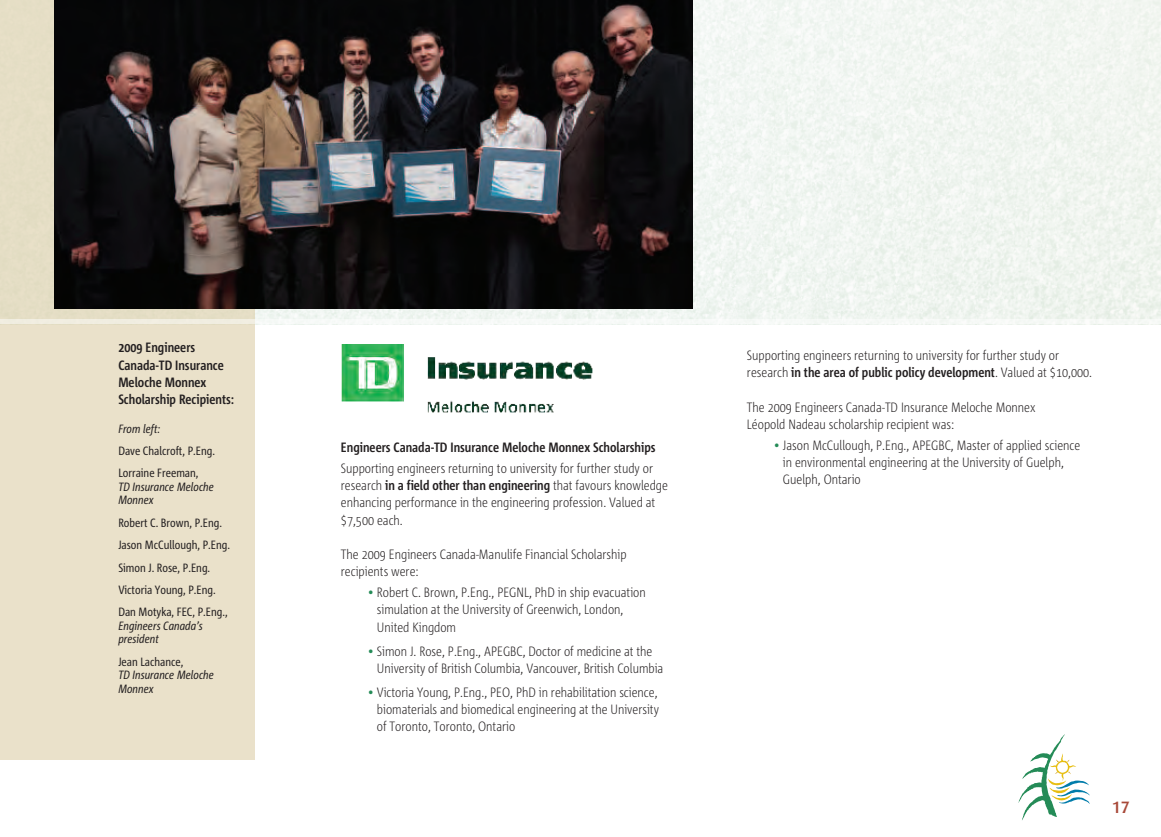
<style>
.page{position:relative;width:1161px;height:837px;background:#fff}
.page>*{position:absolute;margin:0;border:0;box-sizing:border-box;transform-origin:0 0}
.t1{font:500 16.5px "Dax";color:#a84939}
.t2{font:300 13.5px/17.2px "Corpid Cd";color:#231f20}
.t3{font:700 13.5px/17.2px "Corpid Cd";color:#231f20}
.t4{font:12px/22.4px "Corpid Cd";color:#231f20}
.t5{font:italic 12px/13.5px "Corpid Cd";color:#231f20}
.s1{font-weight:700}
.s2{color:#248b57}
</style>
<div class="page">
<div style="left:255px;top:0;width:906px;height:319px;background:#f1f6f1"></div>
<div style="left:0;top:0;width:255px;height:760px;background:#eae1ca"></div>
<svg style="left:0;top:319px;width:1161px;height:5px;fill:#f6f9f6"></svg>
<img style="left:54px;top:0;width:639px;height:308px">
<img style="left:341px;top:345px;width:252px;height:68px">
<svg style="left:1019px;top:734px;width:71px;height:86px"></svg>
<p class="t3" style="left:118px;top:339px;width:117px">2009 Engineers<br>Canada-TD Insurance<br>Meloche Monnex<br>Scholarship Recipients:</p>
<p class="t5" style="left:118px;top:422px;width:44px">From left:</p>
<p class="t4" style="left:118px;top:440px;width:98px">Dave Chalcroft, P.Eng.<br>Lorraine Freeman,</p>
<p class="t5" style="left:118px;top:480px;width:97px">TD Insurance Meloche<br>Monnex</p>
<p class="t4" style="left:118px;top:512px;width:113px">Robert C. Brown, P.Eng.<br>Jason McCullough, P.Eng.<br>Simon J. Rose, P.Eng.<br>Victoria Young, P.Eng.<br>Dan Motyka, FEC, P.Eng.,</p>
<p class="t5" style="left:118px;top:619px;width:86px">Engineers Canada’s president</p>
<p class="t4" style="left:118px;top:651px;width:67px">Jean Lachance,</p>
<p class="t5" style="left:118px;top:668px;width:97px">TD Insurance Meloche<br>Monnex</p>
<p class="t3" style="left:341px;top:439px;width:316px">Engineers Canada-TD Insurance Meloche Monnex Scholarships</p>
<p class="t2" style="left:341px;top:460px;width:329px">Supporting engineers returning to university for further study or research <span class="s1">in a field other than engineering</span> that favours knowledge enhancing performance in the engineering profession. Valued at $7,500 each.</p>
<p class="t2" style="left:341px;top:546px;width:287px">The 2009 Engineers Canada-Manulife Financial Scholarship recipients were:</p>
<p class="t2" style="left:377px;top:584px;width:270px;text-indent:-9px"><span class="s2">•</span> Robert C. Brown, P.Eng., PEGNL, PhD in ship evacuation simulation at the University of Greenwich, London,<br>United Kingdom</p>
<p class="t2" style="left:377px;top:642px;width:288px;text-indent:-9px"><span class="s2">•</span> Simon J. Rose, P.Eng., APEGBC, Doctor of medicine at the<br>University of British Columbia, Vancouver, British Columbia</p>
<p class="t2" style="left:377px;top:684px;width:284px;text-align:justify;text-indent:-9px"><span class="s2">•</span> Victoria Young, P.Eng., PEO, PhD in rehabilitation science, biomaterials and biomedical engineering at the University of Toronto, Toronto, Ontario</p>
<p class="t2" style="left:747px;top:347px;width:347px">Supporting engineers returning to university for further study or research <span class="s1">in the area of public policy development</span>. Valued at $10,000.</p>
<p class="t2" style="left:747px;top:399px;width:290px">The 2009 Engineers Canada-TD Insurance Meloche Monnex<br>Léopold Nadeau scholarship recipient was:</p>
<p class="t2" style="left:783px;top:437px;width:299px;text-indent:-9px"><span class="s2">•</span> Jason McCullough, P.Eng., APEGBC, Master of applied science in environmental engineering at the University of Guelph,<br>Guelph, Ontario</p>
<p class="t1" style="left:1112px;top:798px;width:20px">17</p>
</div>
